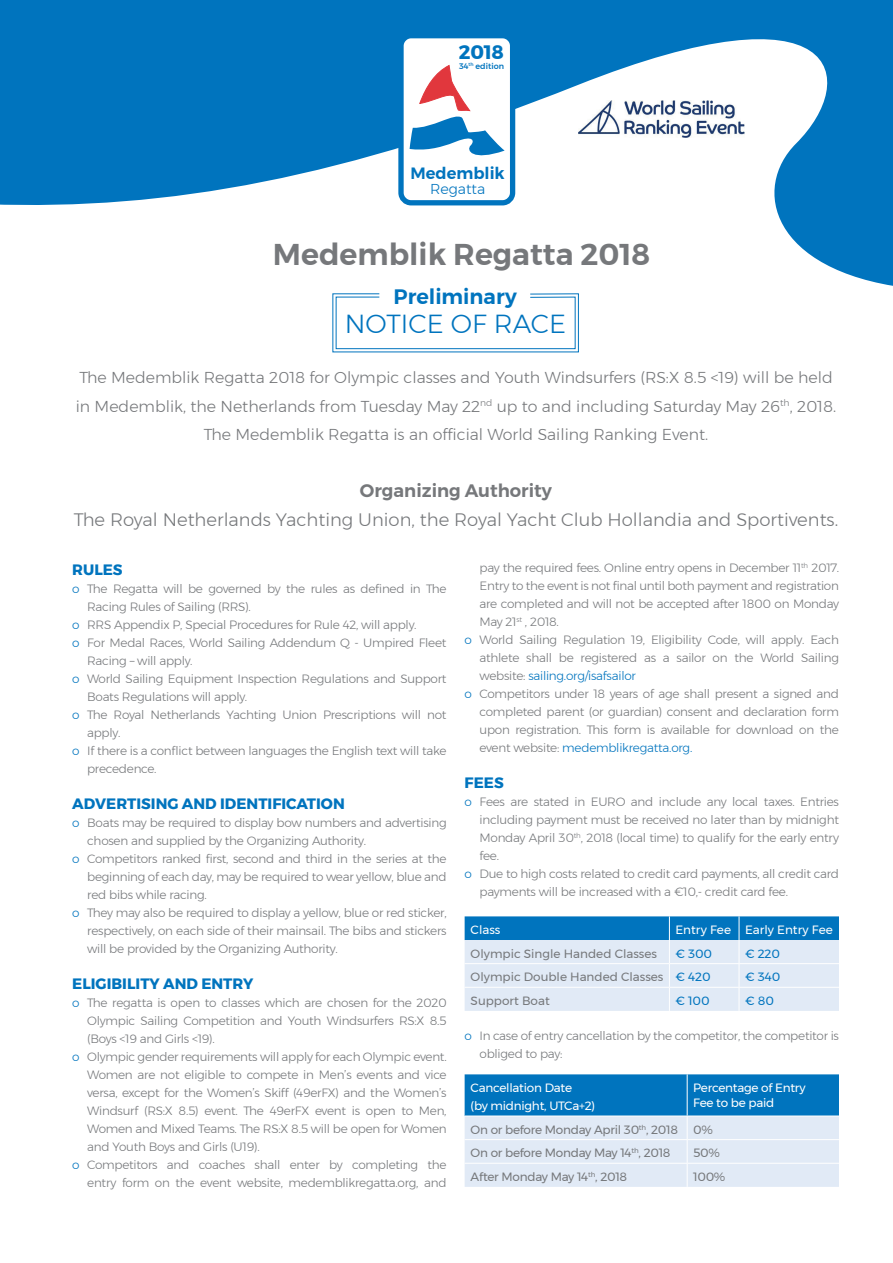
<style>
.page{position:relative;width:893px;height:1263px;background:#fff}
.page>*{position:absolute;margin:0;border:0;box-sizing:border-box;transform-origin:0 0}
.t1{font:600 30px "Montserrat";color:#76787b}
.t2{font:300 26.1px "Montserrat";color:#0074be}
.t3{font:600 20.85px "Montserrat";color:#0074be}
.t4{font:700 19.35px "Montserrat";color:#0074be}
.t5{font:300 18px "Montserrat";color:#76787b}
.t6{font:600 18px "Montserrat";color:#76787b}
.t7{font:600 16.35px "Montserrat";color:#0074be}
.t8{font:300 15.75px/28.5px "Montserrat";color:#76787b;text-align:center}
.t9{font:700 15px "Montserrat";color:#0074be}
.t10{font:300 14.25px "Montserrat";color:#0074be}
.t11{font:300 12px/18px "Montserrat";letter-spacing:-.02em;color:#76787b}
.t12{font:12px "Montserrat";letter-spacing:-.015em;color:#76787b}
.t13{font:12px/18px "Montserrat";letter-spacing:-.02em;color:#fff}
.t14{font:300 12px "Montserrat";letter-spacing:-.02em;color:#0074be}
.t15{font:12px "Montserrat";color:#fff}
.t16{font:12px "Montserrat";color:#0074be}
.t17{font:500 7.95px "Montserrat";color:#0074be}
.s1{color:#0074be}
.s2{color:#76787b}
</style>
<div class="page">
<svg style="left:0;top:0;width:893px;height:286px;fill:#0074be"></svg>
<div style="left:401px;top:36px;width:112px;height:167px;background:#fff;border-radius:10px"></div>
<div style="left:398px;top:33px;width:117px;height:172px;border:5px solid #0074be;border-radius:10px"></div>
<svg style="left:410px;top:65px;width:95px;height:91px"></svg>
<svg style="left:332px;top:293px;width:247px;height:60px"></svg>
<svg style="left:465px;top:916px;width:374px;height:95px;background:#aacde8"></svg>
<svg style="left:465px;top:1074px;width:374px;height:113px;background:#8dbee1"></svg>
<hr style="left:465px;top:1116px;width:222px;height:1px;background:#fff">
<hr style="left:687px;top:1116px;width:152px;height:1px;background:#fff">
<hr style="left:465px;top:1139px;width:222px;height:1px;background:#fff">
<hr style="left:687px;top:1139px;width:152px;height:1px;background:#fff">
<hr style="left:465px;top:1163px;width:222px;height:1px;background:#fff">
<hr style="left:687px;top:1163px;width:152px;height:1px;background:#fff">
<img style="left:579px;top:101px;width:166px;height:37px">
<h3 class="t4" style="left:459px;top:37px;width:47px">2018</h3>
<p class="t17" style="left:459px;top:60px;width:47px">34<sup>th</sup> edition</p>
<h3 class="t7" style="left:410px;top:161px;width:96px">Medemblik</h3>
<p class="t10" style="left:430px;top:178px;width:57px">Regatta</p>
<h1 class="t1" style="left:273px;top:230px;width:379px">Medemblik Regatta 2018</h1>
<h3 class="t3" style="left:394px;top:280px;width:125px">Preliminary</h3>
<h2 class="t2" style="left:345px;top:304px;width:223px">NOTICE OF RACE</h2>
<p class="t8" style="left:76px;top:363px;width:762px">The Medemblik Regatta 2018 for Olympic classes and Youth Windsurfers (RS:X 8.5 &lt;19) will be held in Medemblik, the Netherlands from Tuesday May 22<sup>nd</sup> up to and including Saturday May 26<sup>th</sup>, 2018.<br>The Medemblik Regatta is an official World Sailing Ranking Event.</p>
<h3 class="t6" style="left:360px;top:476px;width:194px">Organizing Authority</h3>
<h3 class="t5" style="left:74px;top:506px;width:766px">The Royal Netherlands Yachting Union, the Royal Yacht Club Hollandia and Sportivents.</h3>
<p class="t9" style="left:72px;top:558px;width:52px">RULES</p>
<p class="t11" style="left:72px;top:579px;width:376px"><span class="s1">o</span> The Regatta will be governed by the rules as defined in The</p>
<p class="t11" style="left:87px;top:597px;width:165px">Racing Rules of Sailing (RRS).</p>
<p class="t11" style="left:72px;top:615px;width:346px"><span class="s1">o</span> RRS Appendix P, Special Procedures for Rule 42, will apply.</p>
<p class="t11" style="left:72px;top:633px;width:376px"><span class="s1">o</span> For Medal Races, World Sailing Addendum Q - Umpired Fleet</p>
<p class="t11" style="left:87px;top:651px;width:107px">Racing – will apply.</p>
<p class="t11" style="left:72px;top:669px;width:376px"><span class="s1">o</span> World Sailing Equipment Inspection Regulations and Support</p>
<p class="t11" style="left:87px;top:687px;width:162px">Boats Regulations will apply.</p>
<p class="t11" style="left:72px;top:705px;width:376px"><span class="s1">o</span> The Royal Netherlands Yachting Union Prescriptions will not</p>
<p class="t11" style="left:87px;top:723px;width:35px">apply.</p>
<p class="t11" style="left:72px;top:741px;width:376px"><span class="s1">o</span> If there is a conflict between languages the English text will take</p>
<p class="t11" style="left:87px;top:759px;width:71px">precedence.</p>
<p class="t9" style="left:72px;top:792px;width:274px">ADVERTISING AND IDENTIFICATION</p>
<p class="t11" style="left:72px;top:813px;width:376px"><span class="s1">o</span> Boats may be required to display bow numbers and advertising</p>
<p class="t11" style="left:87px;top:831px;width:280px">chosen and supplied by the Organizing Authority.</p>
<p class="t11" style="left:72px;top:849px;width:376px"><span class="s1">o</span> Competitors ranked first, second and third in the series at the</p>
<p class="t11" style="left:87px;top:867px;width:361px">beginning of each day, may be required to wear yellow, blue and</p>
<p class="t11" style="left:87px;top:885px;width:121px">red bibs while racing.</p>
<p class="t11" style="left:72px;top:903px;width:376px"><span class="s1">o</span> They may also be required to display a yellow, blue or red sticker,</p>
<p class="t11" style="left:87px;top:921px;width:361px">respectively, on each side of their mainsail. The bibs and stickers</p>
<p class="t11" style="left:87px;top:939px;width:252px">will be provided by the Organizing Authority.</p>
<p class="t9" style="left:72px;top:972px;width:183px">ELIGIBILITY AND ENTRY</p>
<p class="t11" style="left:72px;top:993px;width:376px"><span class="s1">o</span> The regatta is open to classes which are chosen for the 2020</p>
<p class="t11" style="left:87px;top:1011px;width:361px">Olympic Sailing Competition and Youth Windsurfers RS:X 8.5</p>
<p class="t11" style="left:87px;top:1029px;width:129px">(Boys &lt;19 and Girls &lt;19).</p>
<p class="t11" style="left:72px;top:1047px;width:376px"><span class="s1">o</span> Olympic gender requirements will apply for each Olympic event.</p>
<p class="t11" style="left:87px;top:1065px;width:361px">Women are not eligible to compete in Men’s events and vice</p>
<p class="t11" style="left:87px;top:1083px;width:361px">versa, except for the Women’s Skiff (49erFX) and the Women’s</p>
<p class="t11" style="left:87px;top:1101px;width:361px">Windsurf (RS:X 8.5) event. The 49erFX event is open to Men,</p>
<p class="t11" style="left:87px;top:1119px;width:361px">Women and Mixed Teams. The RS:X 8.5 will be open for Women</p>
<p class="t11" style="left:87px;top:1137px;width:174px">and Youth Boys and Girls (U19).</p>
<p class="t11" style="left:72px;top:1155px;width:376px"><span class="s1">o</span> Competitors and coaches shall enter by completing the</p>
<p class="t11" style="left:87px;top:1173px;width:361px">entry form on the event website, medemblikregatta.org, and</p>
<p class="t11" style="left:479px;top:559px;width:361px">pay the required fees. Online entry opens in December 11<sup>th</sup> 2017.</p>
<p class="t11" style="left:479px;top:577px;width:361px">Entry to the event is not final until both payment and registration</p>
<p class="t11" style="left:479px;top:595px;width:361px">are completed and will not be accepted after 1800 on Monday</p>
<p class="t11" style="left:479px;top:613px;width:81px">May 21<sup>st</sup> , 2018.</p>
<p class="t11" style="left:465px;top:631px;width:376px"><span class="s1">o</span> World Sailing Regulation 19, Eligibility Code, will apply. Each</p>
<p class="t11" style="left:479px;top:649px;width:361px">athlete shall be registered as a sailor on the World Sailing</p>
<p class="t14" style="left:479px;top:667px;width:158px"><span class="s2">website:</span> sailing.org/isafsailor</p>
<p class="t11" style="left:465px;top:685px;width:376px"><span class="s1">o</span> Competitors under 18 years of age shall present a signed and</p>
<p class="t11" style="left:479px;top:703px;width:361px">completed parent (or guardian) consent and declaration form</p>
<p class="t11" style="left:479px;top:721px;width:361px">upon registration. This form is available for download on the</p>
<p class="t14" style="left:479px;top:739px;width:214px"><span class="s2">event website:</span> medemblikregatta.org.</p>
<p class="t9" style="left:465px;top:771px;width:41px">FEES</p>
<p class="t11" style="left:465px;top:793px;width:376px"><span class="s1">o</span> Fees are stated in EURO and include any local taxes. Entries</p>
<p class="t11" style="left:479px;top:811px;width:361px">including payment must be received no later than by midnight</p>
<p class="t11" style="left:479px;top:829px;width:361px">Monday April 30<sup>th</sup>, 2018 (local time) to qualify for the early entry</p>
<p class="t11" style="left:479px;top:847px;width:21px">fee.</p>
<p class="t11" style="left:465px;top:865px;width:376px"><span class="s1">o</span> Due to high costs related to credit card payments, all credit card</p>
<p class="t11" style="left:479px;top:883px;width:310px">payments will be increased with a €10,- credit card fee.</p>
<p class="t13" style="left:471px;top:921px;width:31px">Class</p>
<p class="t15" style="left:675px;top:920px;width:159px">Entry Fee Early Entry Fee</p>
<p class="t12" style="left:471px;top:944px;width:188px">Olympic Single Handed Classes</p>
<p class="t16" style="left:675px;top:944px;width:38px">€ 300</p>
<p class="t16" style="left:745px;top:944px;width:37px">€ 220</p>
<p class="t12" style="left:471px;top:968px;width:241px">Olympic Double Handed Classes <span class="s1">€ 420</span></p>
<p class="t16" style="left:745px;top:968px;width:37px">€ 340</p>
<p class="t12" style="left:471px;top:991px;width:81px">Support Boat</p>
<p class="t16" style="left:675px;top:991px;width:36px">€ 100</p>
<p class="t16" style="left:745px;top:991px;width:30px">€ 80</p>
<p class="t11" style="left:479px;top:1027px;width:361px;text-indent:-15px"><span class="s1">o</span> In case of entry cancellation by the competitor, the competitor is obliged to pay:</p>
<p class="t13" style="left:471px;top:1078px;width:126px">Cancellation Date<br>(by midnight, UTCa+2)</p>
<p class="t13" style="left:693px;top:1080px;width:114px;line-height:15px">Percentage of Entry<br>Fee to be paid</p>
<p class="t12" style="left:471px;top:1120px;width:209px">On or before Monday April 30<sup>th</sup>, 2018</p>
<p class="t12" style="left:693px;top:1120px;width:21px">0%</p>
<p class="t12" style="left:471px;top:1144px;width:201px">On or before Monday May 14<sup>th</sup>, 2018</p>
<p class="t12" style="left:693px;top:1144px;width:28px">50%</p>
<p class="t12" style="left:471px;top:1167px;width:158px">After Monday May 14<sup>th</sup>, 2018</p>
<p class="t12" style="left:693px;top:1167px;width:34px">100%</p>
</div>
